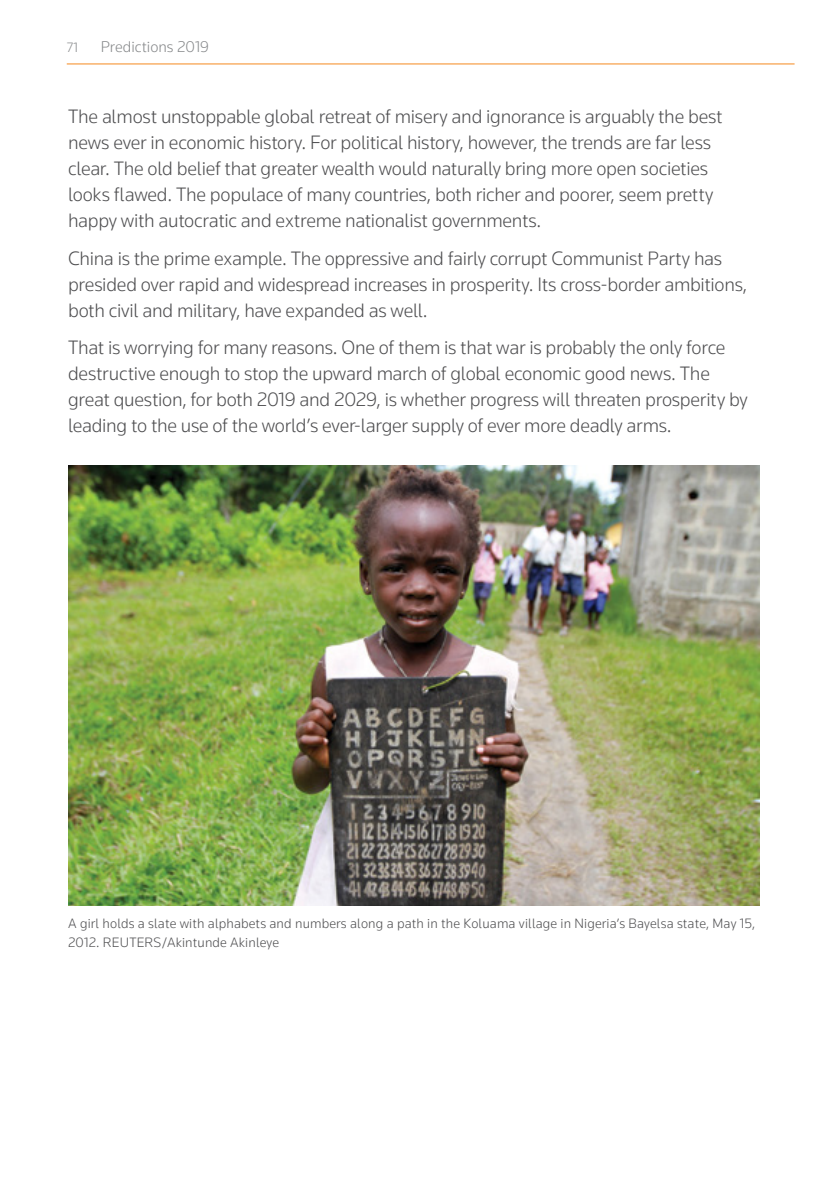
<style>
.page{position:relative;width:840px;height:1191px;background:#fff}
.page>*{position:absolute;margin:0;border:0;box-sizing:border-box;transform-origin:0 0}
.t1{font:300 20px/26px "Knowledge 2017";letter-spacing:-.015em;color:#4d4d4f}
.t2{font:300 16px "Knowledge 2017";color:#86888a}
.t3{font:300 14px/19px "Knowledge 2017";letter-spacing:.01em;color:#4d4d4f}
.t4{font:300 14px "Knowledge 2017";color:#86888a}
</style>
<div class="page">
<hr style="left:67px;top:63px;width:727px;height:1px;background:#f6891f">
<img style="left:68px;top:465px;width:691px;height:440px">
<p class="t4" style="left:67px;top:39px;width:13px">71</p>
<p class="t2" style="left:101px;top:37px;width:110px">Predictions 2019</p>
<p class="t1" style="left:68px;top:103px;width:655px">The almost unstoppable global retreat of misery and ignorance is arguably the best news ever in economic history. For political history, however, the trends are far less clear. The old belief that greater wealth would naturally bring more open societies looks flawed. The populace of many countries, both richer and poorer, seem pretty happy with autocratic and extreme nationalist governments.</p>
<p class="t1" style="left:68px;top:245px;width:680px">China is the prime example. The oppressive and fairly corrupt Communist Party has presided over rapid and widespread increases in prosperity. Its cross-border ambitions, both civil and military, have expanded as well.</p>
<p class="t1" style="left:68px;top:334px;width:680px">That is worrying for many reasons. One of them is that war is probably the only force destructive enough to stop the upward march of global economic good news. The great question, for both 2019 and 2029, is whether progress will threaten prosperity by leading to the use of the world’s ever-larger supply of ever more deadly arms.</p>
<p class="t3" style="left:68px;top:913px;width:688px">A girl holds a slate with alphabets and numbers along a path in the Koluama village in Nigeria’s Bayelsa state, May 15,<br>2012. REUTERS/Akintunde Akinleye</p>
</div>
